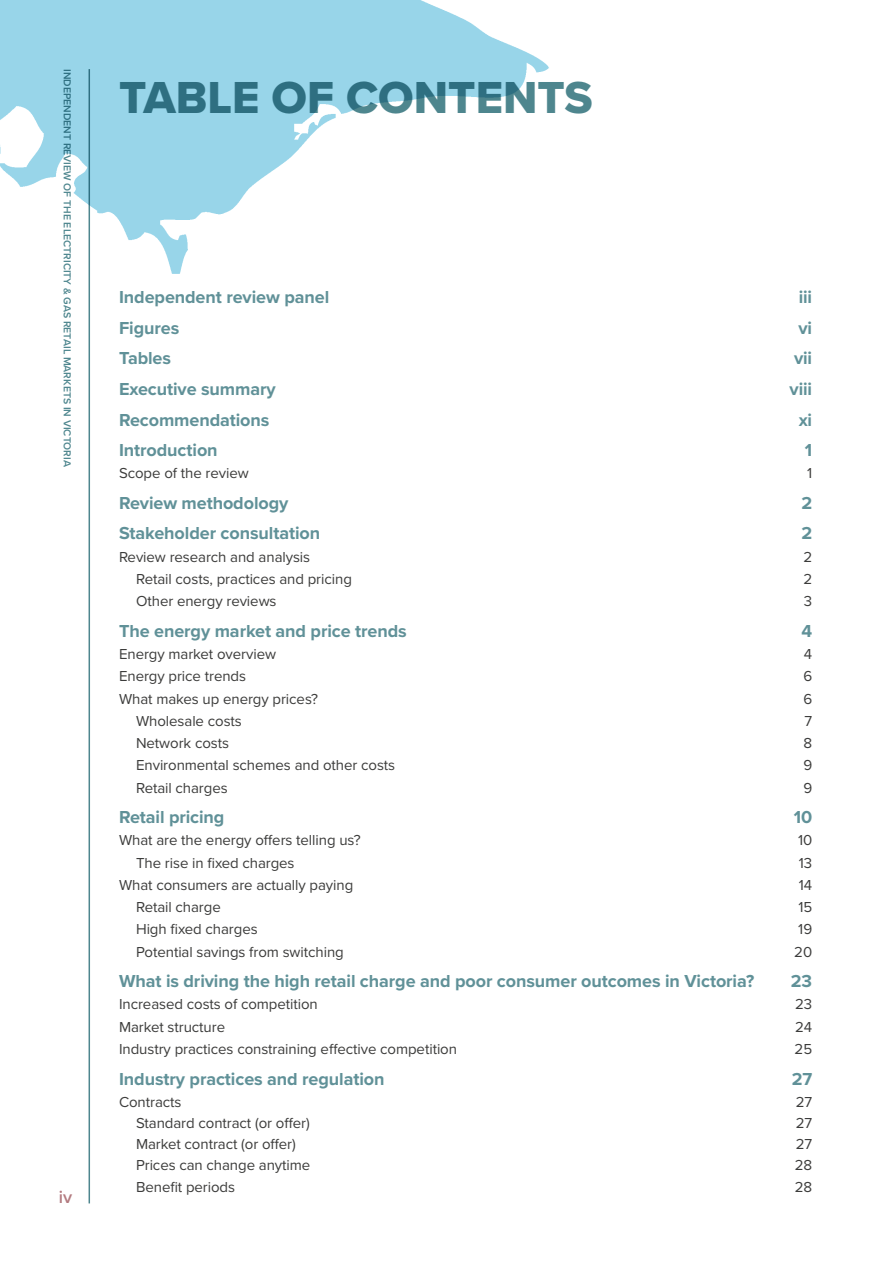
<style>
.page{position:relative;width:893px;height:1263px;background:#fff}
.page>*{position:absolute;margin:0;border:0;box-sizing:border-box;transform-origin:0 0}
.t1{font:46.5px "Proxima Nova Extrabld";color:#4e868e}
.t2{font:700 18px "Proxima Nova";letter-spacing:-.005em;color:#609198}
.t3{font:600 18px "Proxima Nova";color:#b37b80}
.t4{font:15px "Proxima Nova";letter-spacing:-.005em;color:#3c3c3b}
.t5{font:600 10.5px "Proxima Nova";color:#4e868e}
</style>
<div class="page">
<hr style="left:89px;top:69px;width:1px;height:1134px;background:#4e868e">
<img style="left:0;top:0;width:549px;height:286px">
<p class="t5" style="left:74px;top:69px;width:399px;rotate:90deg">INDEPENDENT REVIEW OF THE ELECTRICITY &amp; GAS RETAIL MARKETS IN VICTORIA</p>
<h1 class="t1" style="left:119px;top:70px;width:475px">TABLE OF CONTENTS</h1>
<p class="t2" style="left:119px;top:287px;width:212px">Independent review panel</p>
<p class="t2" style="left:799px;top:287px;width:15px">iii</p>
<p class="t2" style="left:119px;top:317px;width:62px">Figures</p>
<p class="t2" style="left:798px;top:317px;width:15px">vi</p>
<p class="t2" style="left:119px;top:348px;width:54px">Tables</p>
<p class="t2" style="left:794px;top:348px;width:20px">vii</p>
<p class="t2" style="left:119px;top:378px;width:158px">Executive summary</p>
<p class="t2" style="left:790px;top:378px;width:24px">viii</p>
<p class="t2" style="left:119px;top:409px;width:152px">Recommendations</p>
<p class="t2" style="left:799px;top:409px;width:15px">xi</p>
<p class="t2" style="left:119px;top:439px;width:100px">Introduction</p>
<p class="t2" style="left:805px;top:439px;width:9px">1</p>
<p class="t4" style="left:119px;top:464px;width:131px">Scope of the review</p>
<p class="t4" style="left:807px;top:464px;width:7px">1</p>
<p class="t2" style="left:119px;top:492px;width:171px">Review methodology</p>
<p class="t2" style="left:801px;top:492px;width:12px">2</p>
<p class="t2" style="left:119px;top:523px;width:203px">Stakeholder consultation</p>
<p class="t2" style="left:801px;top:523px;width:12px">2</p>
<p class="t4" style="left:119px;top:548px;width:193px">Review research and analysis</p>
<p class="t4" style="left:803px;top:548px;width:10px">2</p>
<p class="t4" style="left:136px;top:570px;width:217px">Retail costs, practices and pricing</p>
<p class="t4" style="left:803px;top:570px;width:10px">2</p>
<p class="t4" style="left:136px;top:592px;width:142px">Other energy reviews</p>
<p class="t4" style="left:804px;top:592px;width:10px">3</p>
<p class="t2" style="left:119px;top:620px;width:289px">The energy market and price trends</p>
<p class="t2" style="left:801px;top:620px;width:12px">4</p>
<p class="t4" style="left:119px;top:645px;width:159px">Energy market overview</p>
<p class="t4" style="left:804px;top:645px;width:10px">4</p>
<p class="t4" style="left:119px;top:667px;width:129px">Energy price trends</p>
<p class="t4" style="left:803px;top:667px;width:10px">6</p>
<p class="t4" style="left:119px;top:690px;width:201px">What makes up energy prices?</p>
<p class="t4" style="left:803px;top:690px;width:10px">6</p>
<p class="t4" style="left:136px;top:712px;width:107px">Wholesale costs</p>
<p class="t4" style="left:804px;top:712px;width:9px">7</p>
<p class="t4" style="left:136px;top:734px;width:95px">Network costs</p>
<p class="t4" style="left:803px;top:734px;width:10px">8</p>
<p class="t4" style="left:136px;top:756px;width:261px">Environmental schemes and other costs</p>
<p class="t4" style="left:803px;top:756px;width:10px">9</p>
<p class="t4" style="left:136px;top:778px;width:93px">Retail charges</p>
<p class="t4" style="left:803px;top:778px;width:10px">9</p>
<p class="t2" style="left:119px;top:806px;width:107px">Retail pricing</p>
<p class="t2" style="left:794px;top:806px;width:20px">10</p>
<p class="t4" style="left:119px;top:831px;width:243px">What are the energy offers telling us?</p>
<p class="t4" style="left:798px;top:831px;width:16px">10</p>
<p class="t4" style="left:136px;top:854px;width:160px">The rise in fixed charges</p>
<p class="t4" style="left:799px;top:854px;width:15px">13</p>
<p class="t4" style="left:119px;top:876px;width:236px">What consumers are actually paying</p>
<p class="t4" style="left:799px;top:876px;width:15px">14</p>
<p class="t4" style="left:136px;top:898px;width:86px">Retail charge</p>
<p class="t4" style="left:798px;top:898px;width:15px">15</p>
<p class="t4" style="left:136px;top:920px;width:123px">High fixed charges</p>
<p class="t4" style="left:798px;top:920px;width:15px">19</p>
<p class="t4" style="left:136px;top:943px;width:209px">Potential savings from switching</p>
<p class="t4" style="left:794px;top:943px;width:19px">20</p>
<p class="t2" style="left:119px;top:970px;width:637px">What is driving the high retail charge and poor consumer outcomes in Victoria?</p>
<p class="t2" style="left:791px;top:970px;width:23px">23</p>
<p class="t4" style="left:119px;top:995px;width:200px">Increased costs of competition</p>
<p class="t4" style="left:795px;top:995px;width:19px">23</p>
<p class="t4" style="left:119px;top:1018px;width:108px">Market structure</p>
<p class="t4" style="left:795px;top:1018px;width:19px">24</p>
<p class="t4" style="left:119px;top:1040px;width:339px">Industry practices constraining effective competition</p>
<p class="t4" style="left:795px;top:1040px;width:19px">25</p>
<p class="t2" style="left:119px;top:1068px;width:267px">Industry practices and regulation</p>
<p class="t2" style="left:792px;top:1068px;width:22px">27</p>
<p class="t4" style="left:119px;top:1093px;width:64px">Contracts</p>
<p class="t4" style="left:796px;top:1093px;width:18px">27</p>
<p class="t4" style="left:136px;top:1114px;width:175px">Standard contract (or offer)</p>
<p class="t4" style="left:796px;top:1114px;width:18px">27</p>
<p class="t4" style="left:136px;top:1135px;width:161px">Market contract (or offer)</p>
<p class="t4" style="left:796px;top:1135px;width:18px">27</p>
<p class="t4" style="left:136px;top:1156px;width:176px">Prices can change anytime</p>
<p class="t4" style="left:795px;top:1156px;width:19px">28</p>
<p class="t4" style="left:136px;top:1177px;width:101px">Benefit periods</p>
<p class="t4" style="left:795px;top:1177px;width:19px">28</p>
<p class="t3" style="left:59px;top:1187px;width:15px">iv</p>
</div>
